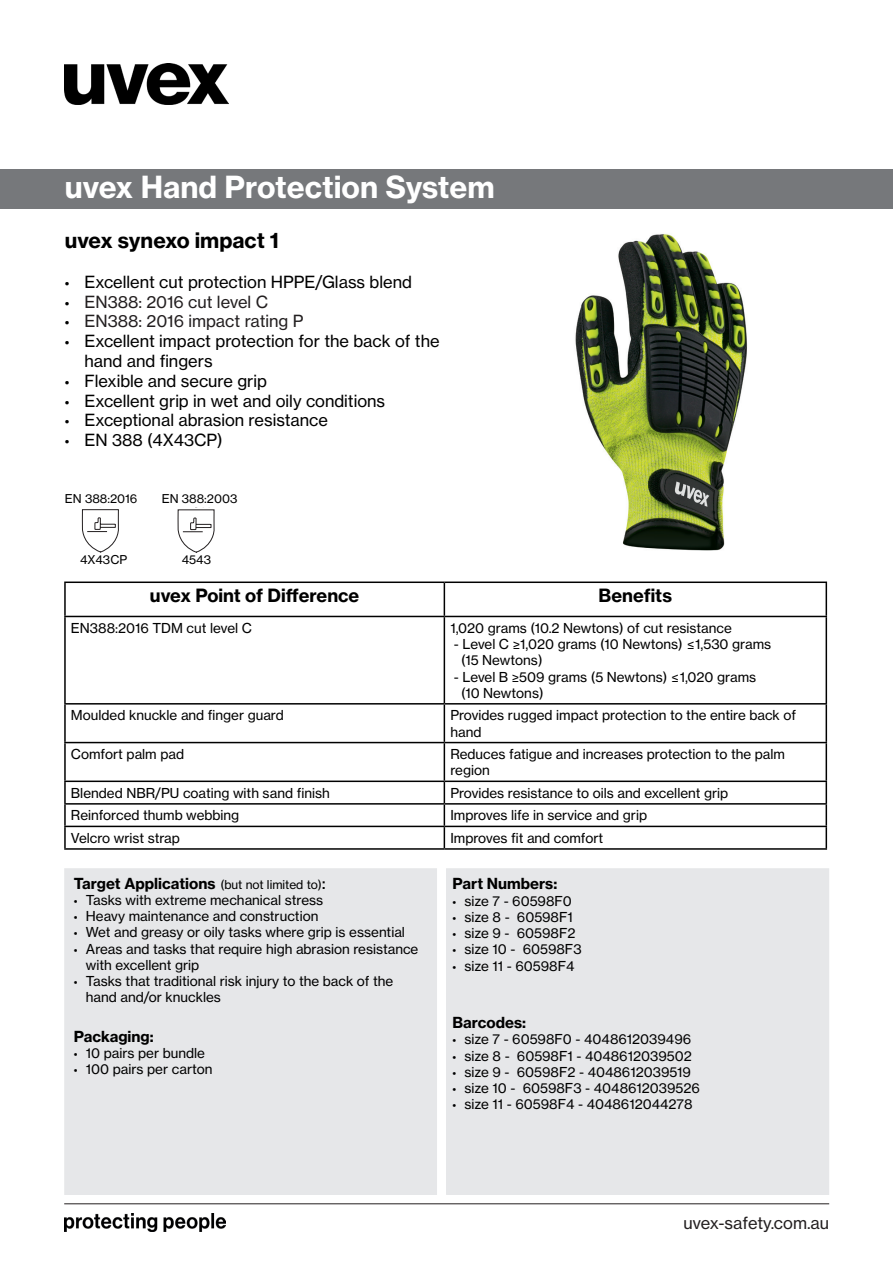
<style>
.page{position:relative;width:893px;height:1263px;background:#fff}
.page>*{position:absolute;margin:0;border:0;box-sizing:border-box;transform-origin:0 0}
.t1{font:30px "N Haas Grotesk TX Pro 75 Bd";color:#fff}
.t2{font:21px "N Haas Grotesk TX Pro 75 Bd";color:#000}
.t3{font:18px "N Haas Grotesk TX Pro 75 Bd";color:#000}
.t4{font:16.5px/19.8px "N Haas Grotesk TX Pro 55 Rg";color:#000}
.t5{font:16.5px "N Haas Grotesk TX Pro 55 Rg";color:#231f20}
.t6{font:15px "N Haas Grotesk TX Pro 75 Bd";color:#000}
.t7{font:13.5px/16.2px "N Haas Grotesk TX Pro 55 Rg";color:#000}
.t8{font:12px "N Haas Grotesk TX Pro 55 Rg";color:#000}
.s1{font-family:"Myriad Pro"}
.s2{font-family:"Myriad Pro";color:#000}
.s3{font-family:"N Haas Grotesk TX Pro 55 Rg";font-size:12px}
.s4{font-family:"N Haas Grotesk TX Pro 55 Rg";font-size:18px}
</style>
<div class="page">
<div style="left:0;top:169px;width:893px;height:40px;background:#76787b"></div>
<img style="left:64px;top:64px;width:165px;height:41px">
<img style="left:64px;top:1214px;width:161px;height:18px">
<hr style="left:64px;top:1203px;width:765px;height:1px;background:#231f20">
<div style="left:64px;top:868px;width:373px;height:327px;background:#e6e7e9"></div>
<div style="left:446px;top:868px;width:383px;height:327px;background:#e6e7e9"></div>
<hr style="left:64px;top:581px;width:380px;height:2px;background:#000">
<hr style="left:64px;top:583px;width:2px;height:33px;background:#000">
<hr style="left:444px;top:581px;width:383px;height:2px;background:#000">
<hr style="left:444px;top:583px;width:1px;height:33px;background:#000">
<hr style="left:826px;top:583px;width:1px;height:33px;background:#000">
<hr style="left:64px;top:616px;width:380px;height:1px;background:#000">
<hr style="left:64px;top:617px;width:2px;height:86px;background:#000">
<hr style="left:444px;top:616px;width:383px;height:1px;background:#000">
<hr style="left:444px;top:617px;width:1px;height:86px;background:#000">
<hr style="left:826px;top:617px;width:1px;height:86px;background:#000">
<hr style="left:64px;top:703px;width:380px;height:1px;background:#000">
<hr style="left:64px;top:704px;width:2px;height:38px;background:#000">
<hr style="left:444px;top:703px;width:383px;height:1px;background:#000">
<hr style="left:444px;top:704px;width:1px;height:38px;background:#000">
<hr style="left:826px;top:704px;width:1px;height:38px;background:#000">
<hr style="left:64px;top:742px;width:380px;height:1px;background:#000">
<hr style="left:64px;top:743px;width:2px;height:37px;background:#000">
<hr style="left:444px;top:742px;width:383px;height:1px;background:#000">
<hr style="left:444px;top:743px;width:1px;height:37px;background:#000">
<hr style="left:826px;top:743px;width:1px;height:37px;background:#000">
<hr style="left:64px;top:780px;width:380px;height:2px;background:#000">
<hr style="left:64px;top:782px;width:2px;height:21px;background:#000">
<hr style="left:444px;top:780px;width:383px;height:2px;background:#000">
<hr style="left:64px;top:803px;width:380px;height:2px;background:#000">
<hr style="left:64px;top:805px;width:2px;height:21px;background:#000">
<hr style="left:444px;top:803px;width:383px;height:2px;background:#000">
<hr style="left:64px;top:826px;width:380px;height:1px;background:#000">
<hr style="left:64px;top:827px;width:2px;height:21px;background:#000">
<hr style="left:444px;top:826px;width:383px;height:1px;background:#000">
<svg style="left:444px;top:782px;width:1px;height:66px"></svg>
<svg style="left:826px;top:782px;width:1px;height:66px"></svg>
<hr style="left:64px;top:848px;width:380px;height:2px;background:#000">
<hr style="left:444px;top:848px;width:383px;height:2px;background:#000">
<img style="left:575px;top:234px;width:172px;height:317px">
<svg style="left:82px;top:509px;width:37px;height:43px"></svg>
<svg style="left:178px;top:509px;width:36px;height:44px"></svg>
<h1 class="t1" style="left:65px;top:168px;width:431px">uvex Hand Protection System</h1>
<p class="t2" style="left:65px;top:227px;width:216px">uvex synexo impact 1</p>
<p class="t4" style="left:65px;top:272px;width:348px"><span class="s1">•</span> Excellent cut protection HPPE/Glass blend</p>
<p class="t5" style="left:65px;top:291px;width:205px"><span class="s2">•</span> EN388: 2016 cut level C</p>
<p class="t5" style="left:65px;top:311px;width:240px"><span class="s2">•</span> EN388: 2016 impact rating P</p>
<p class="t4" style="left:84px;top:331px;width:357px;text-indent:-20px"><span class="s1">•</span> Excellent impact protection for the back of the hand and fingers</p>
<p class="t4" style="left:65px;top:371px;width:204px"><span class="s1">•</span> Flexible and secure grip</p>
<p class="t4" style="left:65px;top:391px;width:322px"><span class="s1">•</span> Excellent grip in wet and oily conditions</p>
<p class="t4" style="left:65px;top:410px;width:265px"><span class="s1">•</span> Exceptional abrasion resistance</p>
<p class="t4" style="left:65px;top:430px;width:159px"><span class="s1">•</span> EN 388 (4X43CP)</p>
<p class="t8" style="left:65px;top:491px;width:74px">EN 388:2016</p>
<p class="t8" style="left:80px;top:553px;width:49px">4X43CP</p>
<p class="t8" style="left:162px;top:491px;width:77px">EN 388:2003</p>
<p class="t8" style="left:182px;top:553px;width:31px">4543</p>
<p class="t3" style="left:150px;top:584px;width:211px">uvex Point of Difference</p>
<p class="t3" style="left:599px;top:584px;width:75px">Benefits</p>
<p class="t7" style="left:71px;top:620px;width:183px">EN388:2016 TDM cut level C</p>
<p class="t7" style="left:450px;top:620px;width:283px">1,020 grams (10.2 Newtons) of cut resistance</p>
<p class="t7" style="left:454px;top:636px;width:319px">- Level C ≥1,020 grams (10 Newtons) ≤1,530 grams</p>
<p class="t7" style="left:461px;top:652px;width:83px">(15 Newtons)</p>
<p class="t7" style="left:454px;top:668px;width:304px">- Level B ≥509 grams (5 Newtons) ≤1,020 grams</p>
<p class="t7" style="left:461px;top:685px;width:84px">(10 Newtons)</p>
<p class="t7" style="left:71px;top:707px;width:214px">Moulded knuckle and finger guard</p>
<p class="t7" style="left:450px;top:707px;width:347px">Provides rugged impact protection to the entire back of hand</p>
<p class="t7" style="left:71px;top:746px;width:115px">Comfort palm pad</p>
<p class="t7" style="left:450px;top:746px;width:336px">Reduces fatigue and increases protection to the palm region</p>
<p class="t7" style="left:71px;top:785px;width:260px">Blended NBR/PU coating with sand finish</p>
<p class="t7" style="left:450px;top:785px;width:279px">Provides resistance to oils and excellent grip</p>
<p class="t7" style="left:71px;top:807px;width:170px">Reinforced thumb webbing</p>
<p class="t7" style="left:450px;top:807px;width:198px">Improves life in service and grip</p>
<p class="t7" style="left:71px;top:830px;width:110px">Velcro wrist strap</p>
<p class="t7" style="left:450px;top:830px;width:154px">Improves fit and comfort</p>
<p class="t6" style="left:74px;top:874px;width:253px">Target Applications <span class="s3">(but not limited to)</span><span class="s4">:</span></p>
<p class="t7" style="left:74px;top:892px;width:251px"><span class="s1">•</span> Tasks with extreme mechanical stress</p>
<p class="t7" style="left:74px;top:908px;width:246px"><span class="s1">•</span> Heavy maintenance and construction</p>
<p class="t7" style="left:74px;top:924px;width:333px"><span class="s1">•</span> Wet and greasy or oily tasks where grip is essential</p>
<p class="t7" style="left:86px;top:940px;width:334px;text-indent:-12px"><span class="s1">•</span> Areas and tasks that require high abrasion resistance with excellent grip</p>
<p class="t7" style="left:86px;top:973px;width:309px;text-indent:-12px"><span class="s1">•</span> Tasks that traditional risk injury to the back of the hand and/or knuckles</p>
<p class="t6" style="left:74px;top:1027px;width:81px">Packaging:</p>
<p class="t7" style="left:74px;top:1045px;width:133px"><span class="s1">•</span> 10 pairs per bundle</p>
<p class="t7" style="left:74px;top:1061px;width:140px"><span class="s1">•</span> 100 pairs per carton</p>
<p class="t6" style="left:452px;top:874px;width:106px">Part Numbers:</p>
<p class="t7" style="left:452px;top:893px;width:121px"><span class="s1">•</span> size 7 - 60598F0</p>
<p class="t7" style="left:452px;top:909px;width:122px"><span class="s1">•</span> size 8 - 60598F1</p>
<p class="t7" style="left:452px;top:925px;width:125px"><span class="s1">•</span> size 9 - 60598F2</p>
<p class="t7" style="left:452px;top:941px;width:131px"><span class="s1">•</span> size 10 - 60598F3</p>
<p class="t7" style="left:452px;top:957px;width:123px"><span class="s1">•</span> size 11 - 60598F4</p>
<p class="t6" style="left:452px;top:1013px;width:75px">Barcodes:</p>
<p class="t7" style="left:452px;top:1031px;width:240px"><span class="s1">•</span> size 7 - 60598F0 - 4048612039496</p>
<p class="t7" style="left:452px;top:1047px;width:241px"><span class="s1">•</span> size 8 - 60598F1 - 4048612039502</p>
<p class="t7" style="left:452px;top:1064px;width:240px"><span class="s1">•</span> size 9 - 60598F2 - 4048612039519</p>
<p class="t7" style="left:452px;top:1080px;width:249px"><span class="s1">•</span> size 10 - 60598F3 - 4048612039526</p>
<p class="t7" style="left:452px;top:1096px;width:241px"><span class="s1">•</span> size 11 - 60598F4 - 4048612044278</p>
<p class="t5" style="left:683px;top:1213px;width:147px">uvex-safety.com.au</p>
</div>
